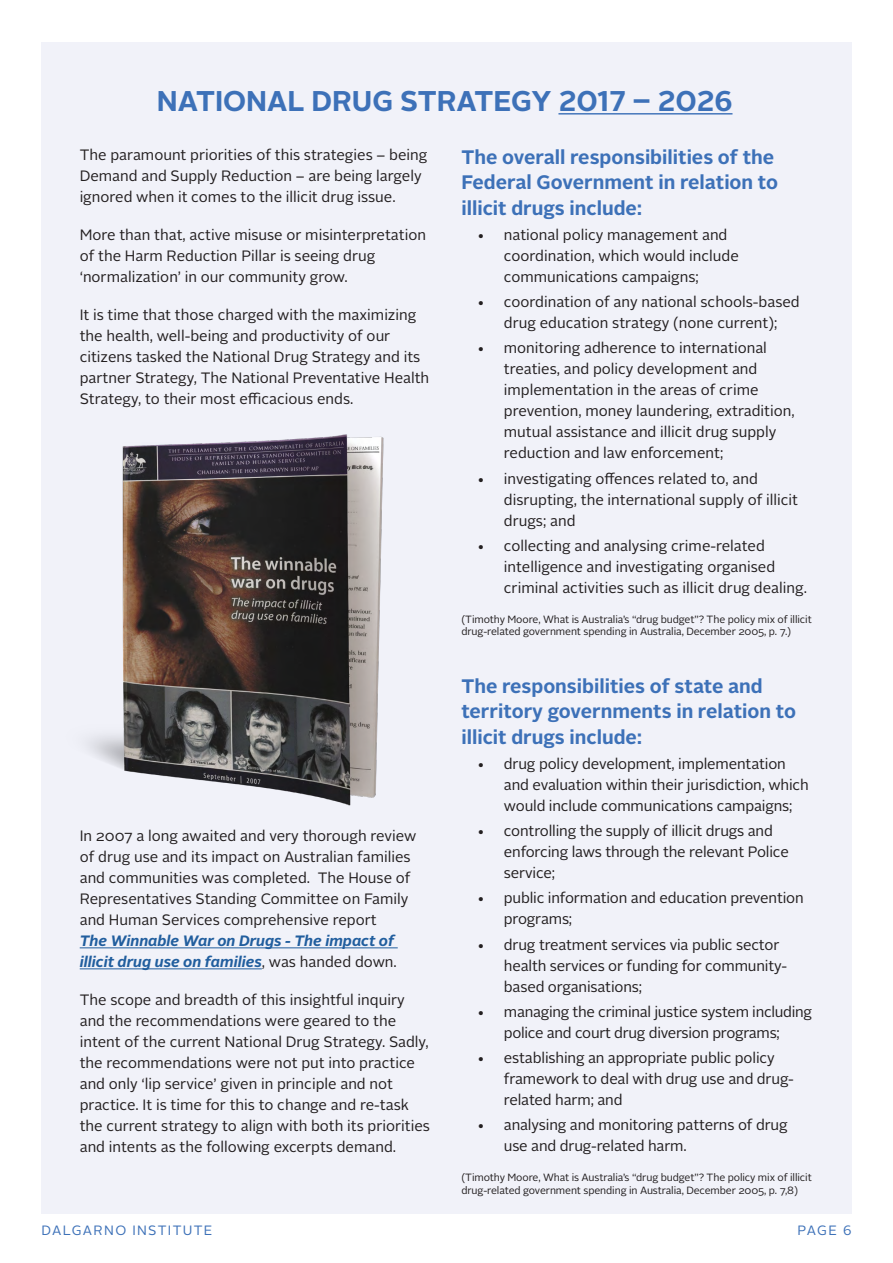
<style>
.page{position:relative;width:893px;height:1263px;background:#fff}
.page>*{position:absolute;margin:0;border:0;box-sizing:border-box;transform-origin:0 0}
.t1{font:700 28.5px "Alright Sans";color:#3d71b8}
.t2{font:700 19.5px/25.5px "Alright Sans";color:#3d71b8}
.t3{font:15px/21px "Alright Sans";color:#231f20}
.t4{font:15px/21px "Alright Sans";letter-spacing:-.02em;color:#231f20;text-align:center}
.t5{font:italic 700 15px/21px "Alright Sans";color:#215e9e}
.t6{font:13.5px "Alright Sans";letter-spacing:.1em;color:#3d71b8}
.t7{font:10.5px/12.6px "Alright Sans";letter-spacing:-.01em;color:#231f20}
.s1{font-weight:400;font-style:normal;color:#231f20}
</style>
<div class="page">
<div style="left:41px;top:42px;width:810px;height:1172px;background:#f1f2f9"></div>
<hr style="left:558px;top:113px;width:174px;height:2px;background:#3d71b8">
<hr style="left:80px;top:947px;width:318px;height:1px;background:#215e9e">
<hr style="left:80px;top:968px;width:182px;height:1px;background:#215e9e">
<img style="left:88px;top:434px;width:296px;height:372px">
<h1 class="t1" style="left:157px;top:81px;width:577px">NATIONAL DRUG STRATEGY 2017 – 2026</h1>
<p class="t3" style="left:80px;top:145px;width:349px">The paramount priorities of this strategies – being<br>Demand and Supply Reduction – are being largely ignored when it comes to the illicit drug issue.</p>
<p class="t3" style="left:80px;top:225px;width:348px">More than that, active misuse or misinterpretation of the Harm Reduction Pillar is seeing drug ‘normalization’ in our community grow.</p>
<p class="t3" style="left:80px;top:305px;width:351px">It is time that those charged with the maximizing the health, well-being and productivity of our citizens tasked the National Drug Strategy and its partner Strategy, The National Preventative Health Strategy, to their most efficacious ends.</p>
<h2 class="t2" style="left:461px;top:144px;width:318px">The overall responsibilities of the<br>Federal Government in relation to illicit drugs include:</h2>
<p class="t3" style="left:504px;top:224px;width:236px;text-indent:-27px">• national policy management and coordination, which would include communications campaigns;</p>
<p class="t3" style="left:477px;top:292px;width:324px;text-align:center">• coordination of any national schools-based drug education strategy (none current);</p>
<p class="t3" style="left:504px;top:338px;width:292px;text-indent:-27px">• monitoring adherence to international treaties, and policy development and implementation in the areas of crime prevention, money laundering, extradition, mutual assistance and illicit drug supply reduction and law enforcement;</p>
<p class="t3" style="left:504px;top:468px;width:296px;text-indent:-27px">• investigating offences related to, and disrupting, the international supply of illicit drugs; and</p>
<p class="t3" style="left:504px;top:535px;width:305px;text-indent:-27px">• collecting and analysing crime-related intelligence and investigating organised criminal activities such as illicit drug dealing.</p>
<p class="t7" style="left:461px;top:613px;width:352px">(Timothy Moore, What is Australia’s “drug budget”? The policy mix of illicit drug-related government spending in Australia, December 2005, p. 7.)</p>
<p class="t3" style="left:80px;top:826px;width:338px">In 2007 a long awaited and very thorough review of drug use and its impact on Australian families and communities was completed. The House of Representatives Standing Committee on Family and Human Services comprehensive report</p>
<p class="t5" style="left:80px;top:931px;width:319px">The Winnable War on Drugs - The impact of illicit drug use on families<span class="s1">, was handed down.</span></p>
<p class="t3" style="left:80px;top:990px;width:352px">The scope and breadth of this insightful inquiry and the recommendations were geared to the intent of the current National Drug Strategy. Sadly, the recommendations were not put into practice and only ‘lip service’ given in principle and not practice. It is time for this to change and re-task the current strategy to align with both its priorities and intents as the following excerpts demand.</p>
<h2 class="t2" style="left:461px;top:673px;width:336px">The responsibilities of state and territory governments in relation to illicit drugs include:</h2>
<p class="t3" style="left:504px;top:753px;width:306px;text-indent:-27px">• drug policy development, implementation and evaluation within their jurisdiction, which would include communications campaigns;</p>
<p class="t3" style="left:504px;top:821px;width:286px;text-indent:-27px">• controlling the supply of illicit drugs and enforcing laws through the relevant Police service;</p>
<p class="t3" style="left:504px;top:888px;width:301px;text-indent:-27px">• public information and education prevention programs;</p>
<p class="t3" style="left:504px;top:934px;width:285px;text-indent:-27px">• drug treatment services via public sector health services or funding for community&shy;based organisations;</p>
<p class="t4" style="left:477px;top:1001px;width:337px">• managing the criminal justice system including police and court drug diversion programs;</p>
<p class="t3" style="left:504px;top:1048px;width:292px;text-indent:-27px">• establishing an appropriate public policy framework to deal with drug use and drug&shy;related harm; and</p>
<p class="t3" style="left:504px;top:1115px;width:285px;text-indent:-27px">• analysing and monitoring patterns of drug use and drug-related harm.</p>
<p class="t7" style="left:461px;top:1171px;width:352px">(Timothy Moore, What is Australia’s “drug budget”? The policy mix of illicit drug-related government spending in Australia, December 2005, p. 7,8)</p>
<p class="t6" style="left:41px;top:1221px;width:173px">DALGARNO INSTITUTE</p>
<p class="t6" style="left:798px;top:1221px;width:55px">PAGE 6</p>
</div>
